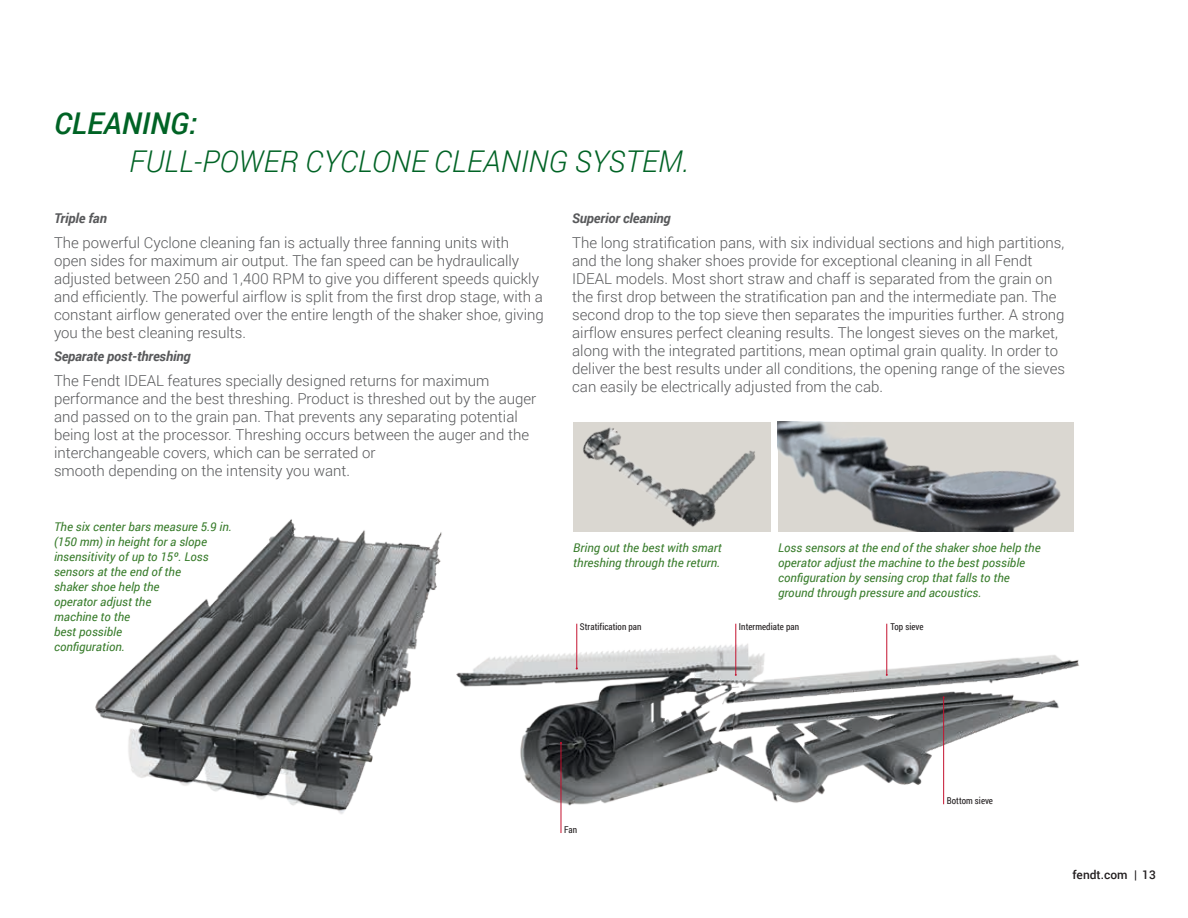
<style>
.page{position:relative;width:1188px;height:918px;background:#fff}
.page>*{position:absolute;margin:0;border:0;box-sizing:border-box;transform-origin:0 0}
.t1{font:italic 300 30px "Roboto";color:#006325}
.t2{font:italic 500 30px "Roboto";color:#006325}
.t3{font:300 15px/18px "Roboto";color:#58595b}
.t4{font:italic 700 13.5px "Roboto";letter-spacing:-.01em;color:#58595b}
.t5{font:italic 12px/15px "Roboto";color:#387c2b}
.t6{font:500 12px "Roboto";color:#231f20}
.t7{font:9.45px "Roboto Condensed";letter-spacing:.005em;color:#231f20;scale:.95 1}
</style>
<div class="page">
<img style="left:573px;top:422px;width:197px;height:110px">
<img style="left:778px;top:422px;width:295px;height:110px">
<img style="left:457px;top:623px;width:622px;height:186px">
<hr style="left:561px;top:743px;width:1px;height:90px;background:#c4122f">
<hr style="left:577px;top:624px;width:1px;height:45px;background:#c4122f">
<hr style="left:736px;top:624px;width:1px;height:51px;background:#c4122f">
<hr style="left:887px;top:624px;width:1px;height:51px;background:#c4122f">
<hr style="left:943px;top:697px;width:1px;height:107px;background:#c4122f">
<img style="left:95px;top:519px;width:347px;height:295px">
<h1 class="t2" style="left:54px;top:102px;width:144px">CLEANING:</h1>
<h1 class="t1" style="left:129px;top:140px;width:562px">FULL-POWER CYCLONE CLEANING SYSTEM.</h1>
<p class="t4" style="left:54px;top:209px;width:54px">Triple fan</p>
<p class="t3" style="left:54px;top:233px;width:491px">The powerful Cyclone cleaning fan is actually three fanning units with open sides for maximum air output. The fan speed can be hydraulically adjusted between 250 and 1,400 RPM to give you different speeds quickly and efficiently. The powerful airflow is split from the first drop stage, with a constant airflow generated over the entire length of the shaker shoe, giving you the best cleaning results.</p>
<p class="t4" style="left:54px;top:347px;width:138px">Separate post-threshing</p>
<p class="t3" style="left:54px;top:371px;width:484px">The Fendt IDEAL features specially designed returns for maximum performance and the best threshing. Product is threshed out by the auger and passed on to the grain pan. That prevents any separating potential being lost at the processor. Threshing occurs between the auger and the interchangeable covers, which can be serrated or<br>smooth depending on the intensity you want.</p>
<p class="t5" style="left:54px;top:519px;width:179px">The six center bars measure 5.9 in. (150 mm) in height for a slope insensitivity of up to 15º. Loss sensors at the end of the<br>shaker shoe help the<br>operator adjust the<br>machine to the<br>best possible<br>configuration.</p>
<p class="t4" style="left:572px;top:209px;width:100px">Superior cleaning</p>
<p class="t3" style="left:572px;top:233px;width:494px">The long stratification pans, with six individual sections and high partitions, and the long shaker shoes provide for exceptional cleaning in all Fendt IDEAL models. Most short straw and chaff is separated from the grain on the first drop between the stratification pan and the intermediate pan. The second drop to the top sieve then separates the impurities further. A strong airflow ensures perfect cleaning results. The longest sieves on the market, along with the integrated partitions, mean optimal grain quality. In order to deliver the best results under all conditions, the opening range of the sieves can easily be electrically adjusted from the cab.</p>
<p class="t5" style="left:573px;top:539px;width:150px">Bring out the best with smart threshing through the return.</p>
<p class="t5" style="left:778px;top:539px;width:264px">Loss sensors at the end of the shaker shoe help the operator adjust the machine to the best possible configuration by sensing crop that falls to the ground through pressure and acoustics.</p>
<p class="t7" style="left:580px;top:620px;width:66px">Stratification pan</p>
<p class="t7" style="left:739px;top:620px;width:65px">Intermediate pan</p>
<p class="t7" style="left:890px;top:620px;width:36px">Top sieve</p>
<p class="t7" style="left:564px;top:823px;width:15px">Fan</p>
<p class="t7" style="left:947px;top:794px;width:50px">Bottom sieve</p>
<p class="t6" style="left:1072px;top:866px;width:85px">fendt.com | 13</p>
</div>
